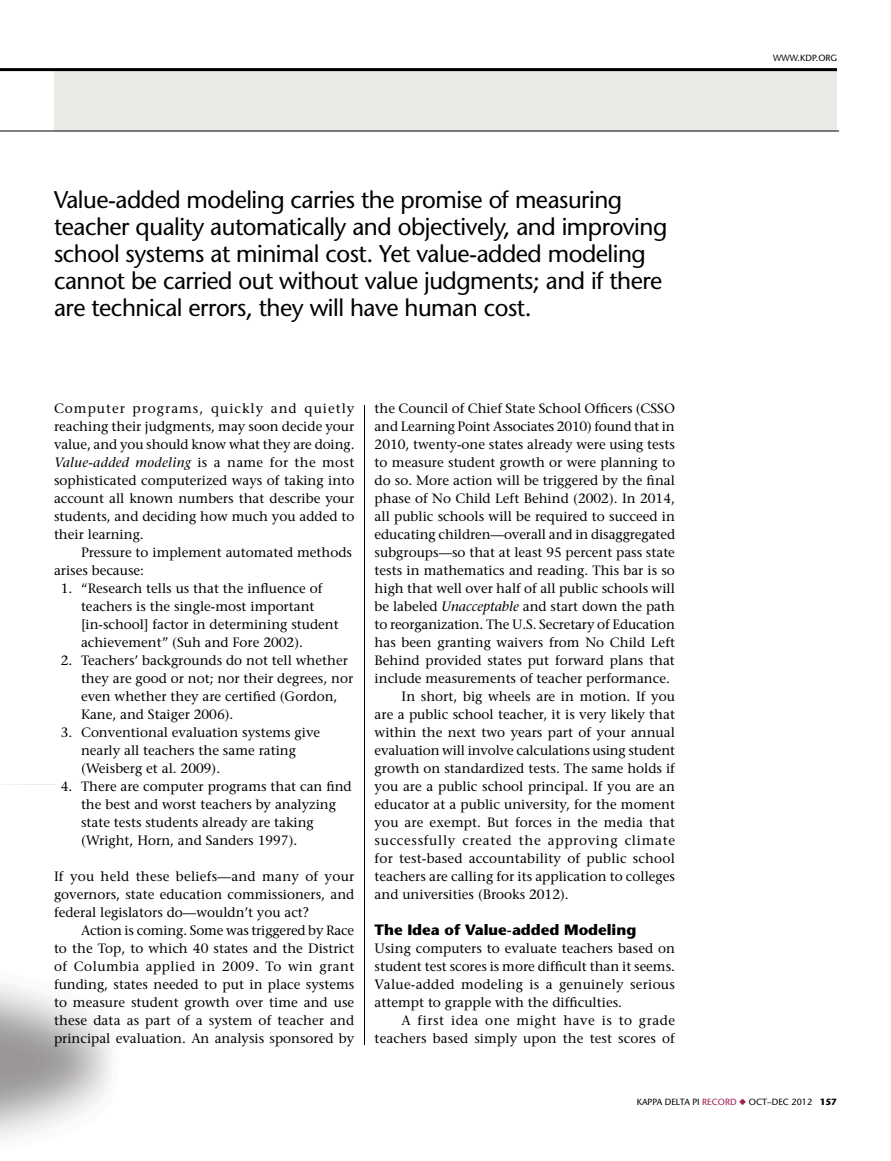
<style>
.page{position:relative;width:891px;height:1161px;background:#fff}
.page>*{position:absolute;margin:0;border:0;box-sizing:border-box;transform-origin:0 0}
.t1{font:24px/27px "Stone Sans";letter-spacing:-.02em;color:#000}
.t2{font:700 15px "Stone Sans";color:#000}
.t3{font:13.5px/18px "Stone Serif";color:#000}
.t4{font:13.5px "Stone Serif";letter-spacing:.05em;color:#000}
.t5{font:9px "Stone Sans";color:#000}
.s1{font-style:italic}
.s2{color:#9f1d51}
.s3{font-weight:700}
</style>
<div class="page">
<div style="left:54px;top:69px;width:783px;height:62px;background:#e9e9e5"></div>
<hr style="left:0;top:68px;width:837px;height:3px;background:#000">
<hr style="left:0;top:131px;width:839px;height:1px;background:#000">
<hr style="left:364px;top:405px;width:1px;height:640px;background:#000">
<img style="left:0;top:130px;width:162px;height:1010px">
<p class="t1" style="left:54px;top:186px;width:615px">Value-added modeling carries the promise of measuring teacher quality automatically and objectively, and improving school systems at minimal cost. Yet value-added modeling cannot be carried out without value judgments; and if there are technical errors, they will have human cost.</p>
<p class="t3" style="left:54px;top:399px;width:302px;text-align:justify">Computer programs, quickly and quietly reaching their judgments, may soon decide your value, and you should know what they are doing.<br><span class="s1">Value-added modeling</span> is a name for the most sophisticated computerized ways of taking into account all known numbers that describe your students, and deciding how much you added to their learning.</p>
<p class="t3" style="left:54px;top:543px;width:300px;text-indent:27px">Pressure to implement automated methods arises because:</p>
<p class="t3" style="left:81px;top:579px;width:259px;text-indent:-20px">1. “Research tells us that the influence of teachers is the single-most important [in-school] factor in determining student achievement” (Suh and Fore 2002).</p>
<p class="t3" style="left:81px;top:651px;width:274px;text-indent:-20px">2. Teachers’ backgrounds do not tell whether they are good or not; nor their degrees, nor even whether they are certified (Gordon, Kane, and Staiger 2006).</p>
<p class="t3" style="left:81px;top:723px;width:241px;text-indent:-20px">3. Conventional evaluation systems give nearly all teachers the same rating (Weisberg et al. 2009).</p>
<p class="t3" style="left:81px;top:777px;width:272px;text-indent:-20px">4. There are computer programs that can find the best and worst teachers by analyzing state tests students already are taking (Wright, Horn, and Sanders 1997).</p>
<p class="t3" style="left:54px;top:867px;width:302px;text-align:justify">If you held these beliefs—and many of your governors, state education commissioners, and federal legislators do—wouldn’t you act?</p>
<p class="t3" style="left:54px;top:921px;width:302px;text-align:justify;text-indent:27px">Action is coming. Some was triggered by Race to the Top, to which 40 states and the District of Columbia applied in 2009. To win grant funding, states needed to put in place systems to measure student growth over time and use these data as part of a system of teacher and principal evaluation. An analysis sponsored by</p>
<p class="t3" style="left:375px;top:399px;width:302px">the Council of Chief State School Officers (CSSO</p>
<p class="t3" style="left:375px;top:417px;width:302px">and Learning Point Associates 2010) found that in</p>
<p class="t3" style="left:375px;top:435px;width:302px">2010, twenty-one states already were using tests</p>
<p class="t3" style="left:375px;top:453px;width:302px">to measure student growth or were planning to</p>
<p class="t3" style="left:375px;top:471px;width:302px">do so. More action will be triggered by the final</p>
<p class="t3" style="left:375px;top:489px;width:302px">phase of No Child Left Behind (2002). In 2014,</p>
<p class="t3" style="left:375px;top:507px;width:302px">all public schools will be required to succeed in</p>
<p class="t3" style="left:375px;top:525px;width:302px">educating children—overall and in disaggregated</p>
<p class="t3" style="left:375px;top:543px;width:302px">subgroups—so that at least 95 percent pass state</p>
<p class="t3" style="left:375px;top:561px;width:302px">tests in mathematics and reading. This bar is so</p>
<p class="t3" style="left:375px;top:579px;width:302px">high that well over half of all public schools will</p>
<p class="t3" style="left:375px;top:597px;width:302px">be labeled <span class="s1">Unacceptable</span> and start down the path</p>
<p class="t3" style="left:375px;top:615px;width:302px">to reorganization. The U.S. Secretary of Education</p>
<p class="t3" style="left:375px;top:633px;width:302px">has been granting waivers from No Child Left</p>
<p class="t3" style="left:375px;top:651px;width:302px">Behind provided states put forward plans that</p>
<p class="t3" style="left:375px;top:669px;width:297px">include measurements of teacher performance.</p>
<p class="t3" style="left:402px;top:687px;width:275px">In short, big wheels are in motion. If you</p>
<p class="t3" style="left:375px;top:705px;width:302px">are a public school teacher, it is very likely that</p>
<p class="t3" style="left:375px;top:723px;width:302px">within the next two years part of your annual</p>
<p class="t3" style="left:375px;top:741px;width:302px">evaluation will involve calculations using student</p>
<p class="t3" style="left:375px;top:759px;width:302px">growth on standardized tests. The same holds if</p>
<p class="t3" style="left:375px;top:777px;width:302px">you are a public school principal. If you are an</p>
<p class="t3" style="left:375px;top:795px;width:302px">educator at a public university, for the moment</p>
<p class="t3" style="left:375px;top:813px;width:302px">you are exempt. But forces in the media that</p>
<p class="t4" style="left:375px;top:832px;width:302px">successfully created the approving climate</p>
<p class="t3" style="left:375px;top:849px;width:302px">for test-based accountability of public school</p>
<p class="t3" style="left:375px;top:867px;width:302px">teachers are calling for its application to colleges</p>
<p class="t3" style="left:375px;top:885px;width:196px">and universities (Brooks 2012).</p>
<p class="t2" style="left:375px;top:920px;width:263px">The Idea of Value-added Modeling</p>
<p class="t3" style="left:375px;top:939px;width:302px;text-align:justify">Using computers to evaluate teachers based on student test scores is more difficult than it seems.<br>Value-added modeling is a genuinely serious attempt to grapple with the difficulties.</p>
<p class="t3" style="left:375px;top:1011px;width:302px;text-align:right">A first idea one might have is to grade teachers based simply upon the test scores of</p>
<p class="t5" style="left:773px;top:52px;width:65px">WWW.KDP.ORG</p>
<p class="t5" style="left:637px;top:1097px;width:202px">KAPPA DELTA PI <span class="s2">RECORD</span> <span class="s2">◆</span> OCT–DEC 2012 <span class="s3">157</span></p>
</div>
